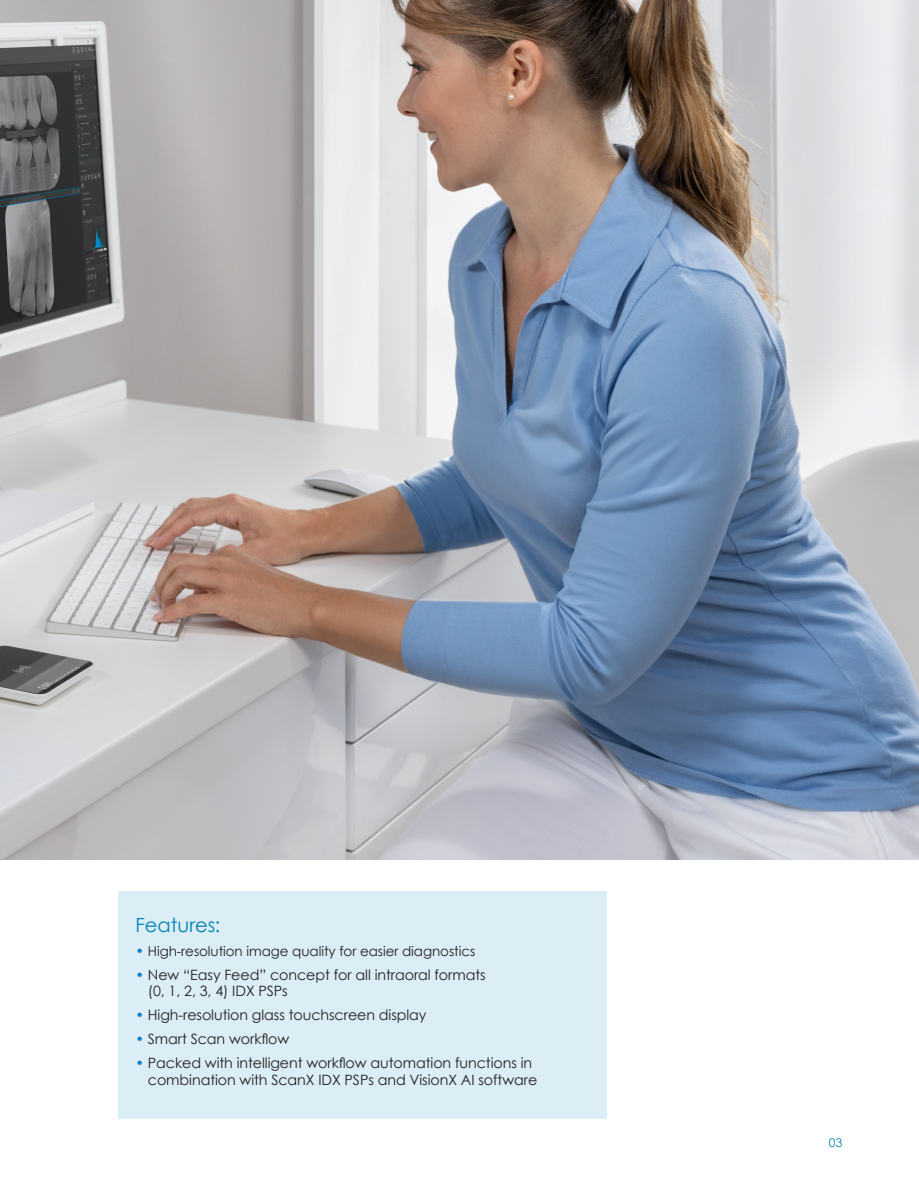
<style>
.page{position:relative;width:919px;height:1187px;background:#fff}
.page>*{position:absolute;margin:0;border:0;box-sizing:border-box;transform-origin:0 0}
.Bullet_Headline{font:19.5px "Century Gothic";color:#0083b6}
.bullet_points-gl{font:14.25px/16.5px "Century Gothic";letter-spacing:-.005em;color:#231f20}
.bullet_points-gl-2{font:13.5px "Century Gothic";letter-spacing:-.005em;color:#231f20}
.t1{font:12px "Century Gothic";color:#0083b6}
.s1{font-size:14.25px;color:#0082c8}
.s2{color:#0082c8}
</style>
<div class="page">
<img style="left:0;top:0;width:918px;height:859px">
<div style="left:118px;top:891px;width:489px;height:227px;background:#dbedf5"></div>
<p class="Bullet_Headline" style="left:135px;top:910px;width:86px">Features:</p>
<p class="bullet_points-gl-2" style="left:135px;top:941px;width:341px"><span class="s1">•</span> High-resolution image quality for easier diagnostics</p>
<p class="bullet_points-gl" style="left:148px;top:966px;width:339px;text-indent:-12px"><span class="s2">•</span> New “Easy Feed” concept for all intraoral formats (0, 1, 2, 3, 4) IDX PSPs</p>
<p class="bullet_points-gl" style="left:135px;top:1006px;width:292px"><span class="s2">•</span> High-resolution glass touchscreen display</p>
<p class="bullet_points-gl" style="left:135px;top:1030px;width:155px"><span class="s2">•</span> Smart Scan workflow</p>
<p class="bullet_points-gl" style="left:148px;top:1054px;width:391px;text-indent:-12px"><span class="s2">•</span> Packed with intelligent workflow automation functions in combination with ScanX IDX PSPs and VisionX AI software</p>
<p class="t1" style="left:828px;top:1133px;width:15px">03</p>
</div>
